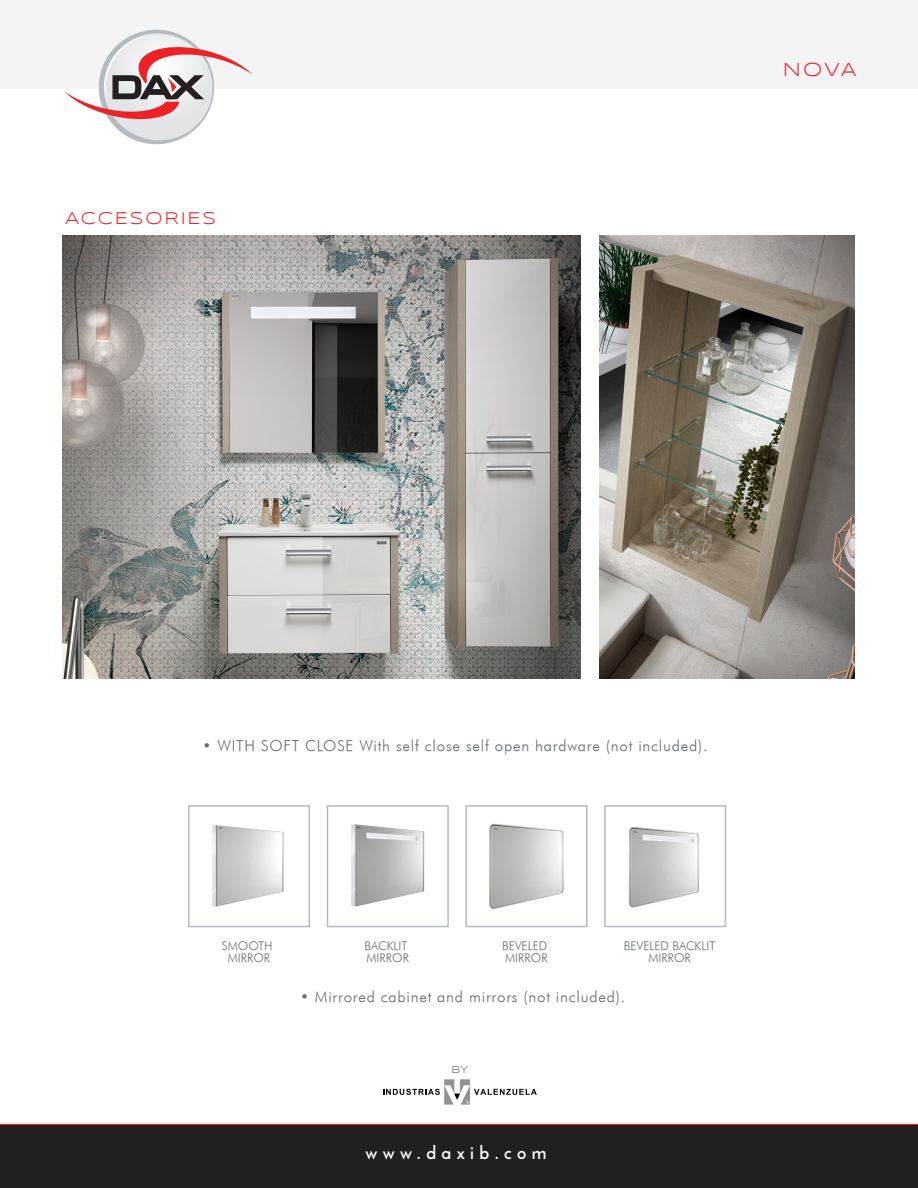
<style>
.page{position:relative;width:918px;height:1188px;background:#fff}
.page>*{position:absolute;margin:0;border:0;box-sizing:border-box;transform-origin:0 0}
.t1{font:19.5px "Syncopate";color:#eb2326}
.t2{font:700 18px "Josefin Sans";letter-spacing:.3em;color:#fff}
.t3{font:17.55px "Syncopate";letter-spacing:.1em;color:#eb2326}
.t4{font:italic 15.15px "Futura";letter-spacing:.05em;color:#636b70}
.t5{font:italic 12px/12px "Futura";color:#636b70;text-align:center}
.t6{font:10.5px "Syncopate";color:#636b70}
</style>
<div class="page">
<img style="left:600px;top:236px;width:254px;height:443px">
<svg style="left:383px;top:1079px;width:154px;height:26px"></svg>
<div style="left:0;top:0;width:918px;height:144px;background:#f4f4f5"></div>
<div style="left:0;top:89px;width:918px;height:106px;background:#fff"></div>
<svg style="left:65px;top:33px;width:187px;height:107px"></svg>
<div style="left:0;top:1125px;width:918px;height:63px;background:#231f20"></div>
<hr style="left:0;top:1124px;width:918px;height:1px;background:#eb2326">
<img style="left:62px;top:236px;width:518px;height:443px">
<div style="left:188px;top:805px;width:122px;height:122px;border:2px solid #b3bac0"></div>
<img style="left:212px;top:825px;width:72px;height:82px">
<img style="left:489px;top:823px;width:75px;height:86px">
<div style="left:465px;top:805px;width:123px;height:122px;border:2px solid #b3bac0"></div>
<div style="left:327px;top:805px;width:122px;height:122px;border:2px solid #b3bac0"></div>
<img style="left:351px;top:824px;width:74px;height:83px">
<div style="left:604px;top:805px;width:122px;height:122px;border:2px solid #b3bac0"></div>
<img style="left:629px;top:826px;width:70px;height:82px">
<p class="t3" style="left:65px;top:208px;width:153px">ACCESORIES</p>
<p class="t1" style="left:783px;top:59px;width:75px">NOVA</p>
<p class="t4" style="left:203px;top:737px;width:506px">• WITH SOFT CLOSE With self close self open hardware (not included).</p>
<p class="t5" style="left:222px;top:940px;width:52px">SMOOTH<br>MIRROR</p>
<p class="t5" style="left:502px;top:940px;width:47px;text-align:left">BEVELED<br>MIRROR</p>
<p class="t5" style="left:365px;top:940px;width:46px;text-align:left">BACKLIT<br>MIRROR</p>
<p class="t5" style="left:624px;top:940px;width:93px">BEVELED BACKLIT<br>MIRROR</p>
<p class="t4" style="left:300px;top:987px;width:327px">• Mirrored cabinet and mirrors (not included).</p>
<p class="t6" style="left:451px;top:1063px;width:18px">BY</p>
<p class="t2" style="left:365px;top:1142px;width:182px">www.daxib.com</p>
</div>
